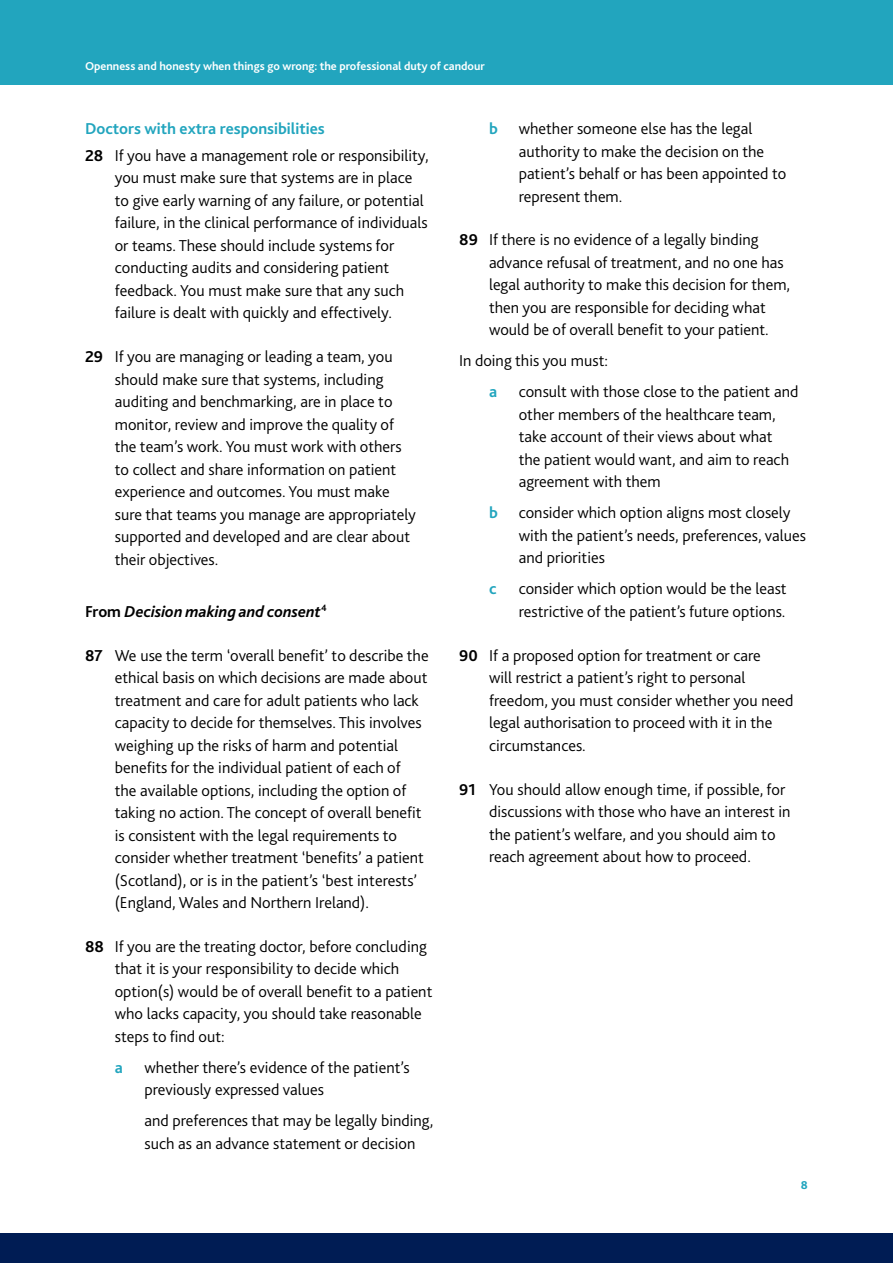
<style>
.page{position:relative;width:893px;height:1263px;background:#fff}
.page>*{position:absolute;margin:0;border:0;box-sizing:border-box;transform-origin:0 0}
.t1{font:300 16.5px/22.5px "Bliss 2";color:#000}
.t2{font:italic 700 16.5px "Bliss 2";color:#000}
.t3{font:700 16.5px "Bliss 2";color:#22a5be}
.t4{font:700 12px "Bliss 2";color:#fff}
.t5{font:800 12px "Bliss 2";color:#22a5be}
.s1{font-weight:700;color:#22a5be}
.s2{font-weight:700}
.s3{font-style:normal}
</style>
<div class="page">
<div style="left:0;top:0;width:893px;height:85px;background:#22a5be"></div>
<div style="left:0;top:1233px;width:893px;height:30px;background:#001c54"></div>
<p class="t4" style="left:85px;top:59px;width:401px">Openness and honesty when things go wrong: the professional duty of candour</p>
<p class="t1" style="left:85px;top:115px;width:345px;line-height:26.7px"><span class="s1">Doctors with extra responsibilities<br></span><span class="s2">28</span> If you have a management role or responsibility,</p>
<p class="t1" style="left:115px;top:166px;width:314px">you must make sure that systems are in place to give early warning of any failure, or potential failure, in the clinical performance of individuals or teams. These should include systems for conducting audits and considering patient feedback. You must make sure that any such failure is dealt with quickly and effectively.</p>
<p class="t1" style="left:115px;top:345px;width:303px;text-indent:-30px"><span class="s2">29</span> If you are managing or leading a team, you should make sure that systems, including auditing and benchmarking, are in place to monitor, review and improve the quality of the team’s work. You must work with others to collect and share information on patient experience and outcomes. You must make sure that teams you manage are appropriately supported and developed and are clear about their objectives.</p>
<p class="t2" style="left:85px;top:601px;width:243px"><span class="s3">From</span> Decision making and consent<sup>4</sup></p>
<p class="t1" style="left:115px;top:643px;width:315px;text-indent:-30px"><span class="s2">87</span> We use the term ‘overall benefit’ to describe the ethical basis on which decisions are made about treatment and care for adult patients who lack capacity to decide for themselves. This involves weighing up the risks of harm and potential benefits for the individual patient of each of<br>the available options, including the option of taking no action. The concept of overall benefit is consistent with the legal requirements to consider whether treatment ‘benefits’ a patient (Scotland), or is in the patient’s ‘best interests’ (England, Wales and Northern Ireland).</p>
<p class="t1" style="left:115px;top:935px;width:319px;text-indent:-30px"><span class="s2">88</span> If you are the treating doctor, before concluding that it is your responsibility to decide which option(s) would be of overall benefit to a patient who lacks capacity, you should take reasonable steps to find out:</p>
<p class="t3" style="left:115px;top:1057px;width:10px">a</p>
<p class="t1" style="left:145px;top:1056px;width:266px">whether there’s evidence of the patient’s previously expressed values</p>
<p class="t1" style="left:145px;top:1109px;width:290px">and preferences that may be legally binding, such as an advance statement or decision</p>
<p class="t3" style="left:489px;top:118px;width:10px">b</p>
<p class="t1" style="left:519px;top:117px;width:269px">whether someone else has the legal authority to make the decision on the patient’s behalf or has been appointed to represent them.</p>
<p class="t1" style="left:489px;top:228px;width:303px;text-indent:-30px"><span class="s2">89</span> If there is no evidence of a legally binding advance refusal of treatment, and no one has legal authority to make this decision for them, then you are responsible for deciding what would be of overall benefit to your patient.</p>
<p class="t1" style="left:459px;top:349px;width:150px">In doing this you must:</p>
<p class="t3" style="left:489px;top:382px;width:10px">a</p>
<p class="t1" style="left:519px;top:380px;width:281px">consult with those close to the patient and other members of the healthcare team, take account of their views about what the patient would want, and aim to reach agreement with them</p>
<p class="t3" style="left:489px;top:503px;width:10px">b</p>
<p class="t1" style="left:519px;top:501px;width:289px">consider which option aligns most closely with the patient’s needs, preferences, values and priorities</p>
<p class="t3" style="left:489px;top:579px;width:9px">c</p>
<p class="t1" style="left:519px;top:577px;width:269px">consider which option would be the least restrictive of the patient’s future options.</p>
<p class="t1" style="left:489px;top:643px;width:306px;text-indent:-30px"><span class="s2">90</span> If a proposed option for treatment or care<br>will restrict a patient’s right to personal freedom, you must consider whether you need legal authorisation to proceed with it in the circumstances.</p>
<p class="t1" style="left:489px;top:777px;width:303px;text-indent:-30px"><span class="s2">91</span> You should allow enough time, if possible, for discussions with those who have an interest in the patient’s welfare, and you should aim to reach agreement about how to proceed.</p>
<p class="t5" style="left:801px;top:1177px;width:8px">8</p>
</div>
